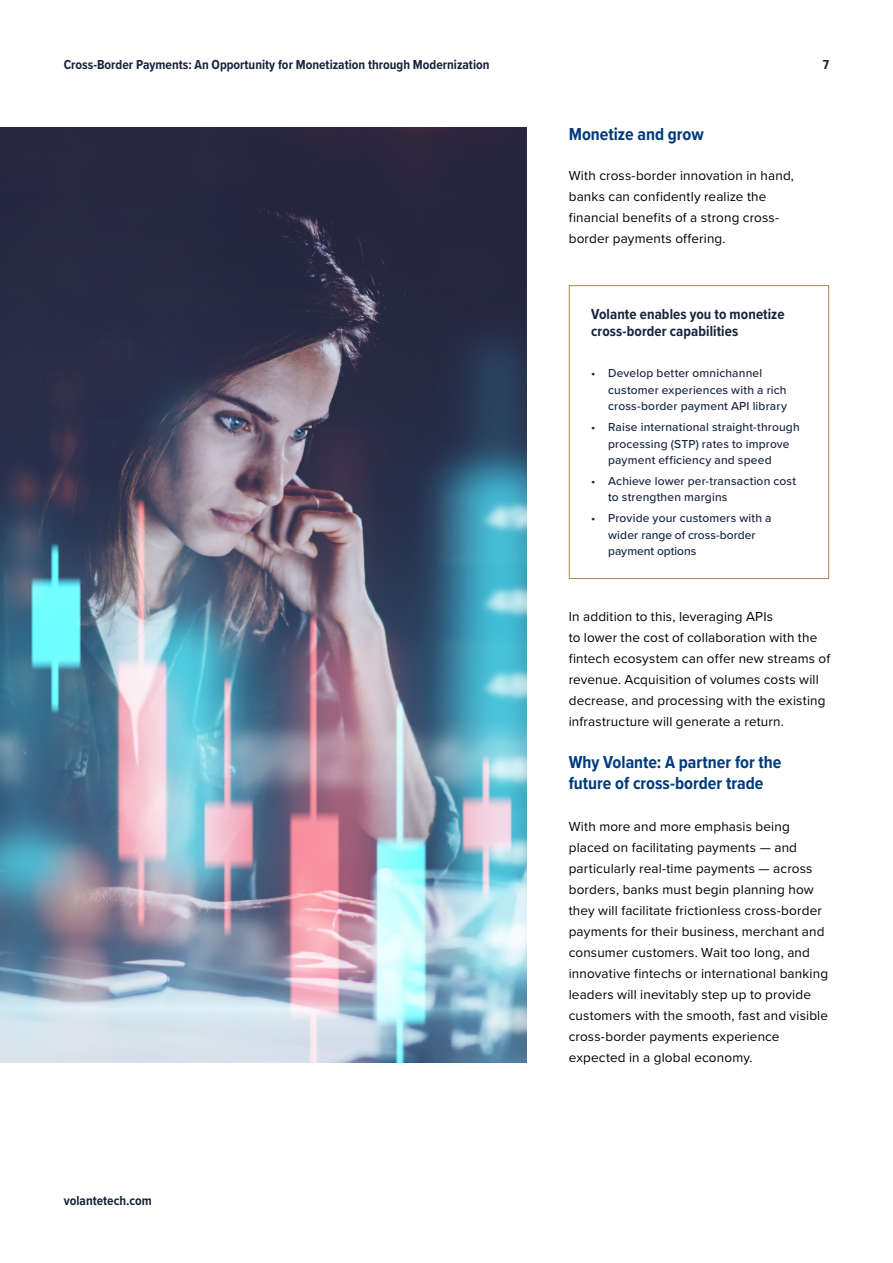
<style>
.page{position:relative;width:893px;height:1263px;background:#fff}
.page>*{position:absolute;margin:0;border:0;box-sizing:border-box;transform-origin:0 0}
.t1{font:700 18px/21px "Proxima Nova Cond";color:#003b7c}
.t2{font:700 15px/16.5px "Proxima Nova Cond";letter-spacing:.005em;color:#18243e}
.t3{font:13.5px/21px "Proxima Nova";letter-spacing:.01em;color:#000}
.t4{font:700 13.5px "Proxima Nova Cond";color:#18243e}
.t5{font:500 12px/16.5px "Proxima Nova";letter-spacing:.015em;color:#18243e}
</style>
<div class="page">
<div style="left:569px;top:285px;width:260px;height:294px;border:1px solid #b49461"></div>
<img style="left:0;top:128px;width:526px;height:934px">
<p class="t4" style="left:64px;top:55px;width:427px">Cross-Border Payments: An Opportunity for Monetization through Modernization</p>
<p class="t4" style="left:64px;top:1190px;width:90px">volantetech.com</p>
<h1 class="t1" style="left:569px;top:123px;width:137px">Monetize and grow</h1>
<p class="t3" style="left:569px;top:164px;width:227px">With cross-border innovation in hand, banks can confidently realize the financial benefits of a strong cross&shy;border payments offering.</p>
<p class="t4" style="left:823px;top:55px;width:8px">7</p>
<p class="t2" style="left:591px;top:306px;width:195px">Volante enables you to monetize cross-border capabilities</p>
<p class="t5" style="left:608px;top:365px;width:180px;text-indent:-17px">• Develop better omnichannel customer experiences with a rich cross-border payment API library</p>
<p class="t5" style="left:608px;top:418px;width:193px;text-indent:-17px">• Raise international straight-through processing (STP) rates to improve payment efficiency and speed</p>
<p class="t5" style="left:608px;top:472px;width:189px;text-indent:-17px">• Achieve lower per-transaction cost to strengthen margins</p>
<p class="t5" style="left:608px;top:509px;width:165px;text-indent:-17px">• Provide your customers with a wider range of cross-border payment options</p>
<p class="t3" style="left:569px;top:605px;width:263px">In addition to this, leveraging APIs<br>to lower the cost of collaboration with the fintech ecosystem can offer new streams of revenue. Acquisition of volumes costs will decrease, and processing with the existing infrastructure will generate a return.</p>
<h1 class="t1" style="left:569px;top:751px;width:214px">Why Volante: A partner for the future of cross-border trade</h1>
<p class="t3" style="left:569px;top:815px;width:261px">With more and more emphasis being placed on facilitating payments — and particularly real-time payments — across borders, banks must begin planning how they will facilitate frictionless cross-border payments for their business, merchant and consumer customers. Wait too long, and innovative fintechs or international banking leaders will inevitably step up to provide customers with the smooth, fast and visible cross-border payments experience expected in a global economy.</p>
</div>
